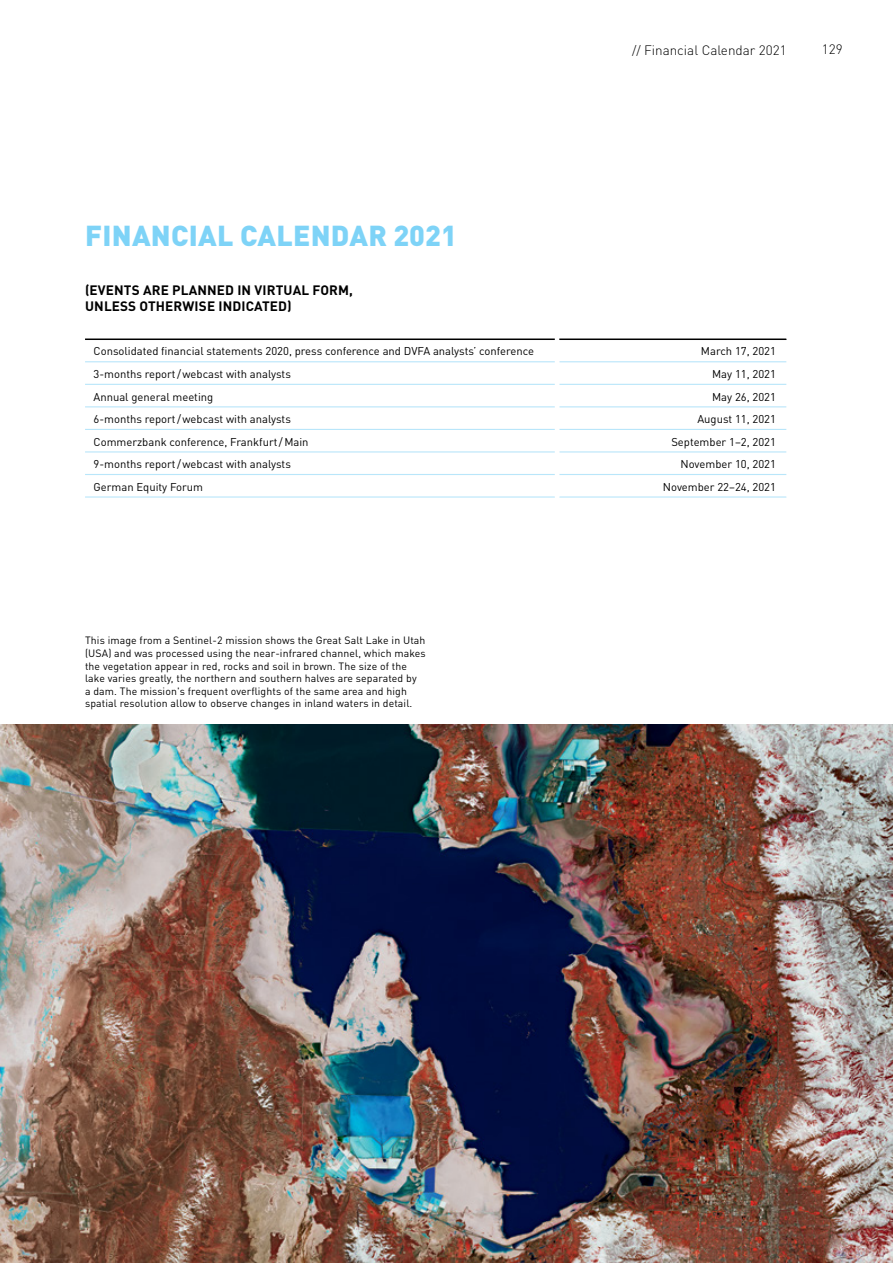
<style>
.page{position:relative;width:893px;height:1263px;background:#fff}
.page>*{position:absolute;margin:0;border:0;box-sizing:border-box;transform-origin:0 0}
.t1{font:900 28.5px "DIN Pro";letter-spacing:.01em;color:#7ed3f7}
.t2{font:700 13.5px/16.2px "DIN Pro";letter-spacing:.01em;color:#000}
.t3{font:300 13.5px "DIN Pro";color:#000}
.t4{font:11.25px "DIN Pro";color:#000}
.t5{font:10.5px/12.6px "DIN Pro";letter-spacing:.01em;color:#000}
.s1{font-size:12.75px}
</style>
<div class="page">
<hr style="left:559px;top:361px;width:227px;height:1px;background:#b9e6fa">
<hr style="left:559px;top:384px;width:227px;height:1px;background:#b9e6fa">
<hr style="left:559px;top:406px;width:227px;height:1px;background:#b9e6fa">
<hr style="left:559px;top:429px;width:227px;height:1px;background:#b9e6fa">
<hr style="left:559px;top:451px;width:227px;height:1px;background:#b9e6fa">
<hr style="left:559px;top:474px;width:227px;height:1px;background:#b9e6fa">
<hr style="left:559px;top:496px;width:227px;height:2px;background:#b9e6fa">
<hr style="left:85px;top:361px;width:470px;height:1px;background:#b9e6fa">
<hr style="left:85px;top:384px;width:470px;height:1px;background:#b9e6fa">
<hr style="left:85px;top:406px;width:470px;height:1px;background:#b9e6fa">
<hr style="left:85px;top:429px;width:470px;height:1px;background:#b9e6fa">
<hr style="left:85px;top:451px;width:470px;height:1px;background:#b9e6fa">
<hr style="left:85px;top:474px;width:470px;height:1px;background:#b9e6fa">
<hr style="left:85px;top:496px;width:470px;height:2px;background:#b9e6fa">
<hr style="left:559px;top:338px;width:227px;height:2px;background:#000">
<hr style="left:85px;top:338px;width:470px;height:2px;background:#000">
<img style="left:0;top:724px;width:893px;height:539px">
<p class="t3" style="left:632px;top:41px;width:156px"><span class="s1">//</span> Financial Calendar 2021</p>
<p class="t3" style="left:822px;top:40px;width:22px">129</p>
<h1 class="t1" style="left:85px;top:216px;width:373px">FINANCIAL CALENDAR 2021</h1>
<p class="t2" style="left:85px;top:282px;width:269px">(EVENTS ARE PLANNED IN VIRTUAL FORM,<br>UNLESS OTHERWISE INDICATED)</p>
<p class="t4" style="left:94px;top:344px;width:442px">Consolidated financial statements 2020, press conference and DVFA analysts’ conference</p>
<p class="t4" style="left:701px;top:344px;width:77px">March 17, 2021</p>
<p class="t4" style="left:94px;top:366px;width:199px">3-months report/webcast with analysts</p>
<p class="t4" style="left:712px;top:366px;width:65px">May 11, 2021</p>
<p class="t4" style="left:94px;top:389px;width:121px">Annual general meeting</p>
<p class="t4" style="left:712px;top:389px;width:65px">May 26, 2021</p>
<p class="t4" style="left:94px;top:411px;width:199px">6-months report/webcast with analysts</p>
<p class="t4" style="left:697px;top:411px;width:80px">August 11, 2021</p>
<p class="t4" style="left:94px;top:434px;width:217px">Commerzbank conference, Frankfurt/Main</p>
<p class="t4" style="left:671px;top:434px;width:106px">September 1−2, 2021</p>
<p class="t4" style="left:94px;top:456px;width:199px">9-months report/webcast with analysts</p>
<p class="t4" style="left:681px;top:456px;width:97px">November 10, 2021</p>
<p class="t4" style="left:94px;top:479px;width:111px">German Equity Forum</p>
<p class="t4" style="left:663px;top:479px;width:115px">November 22−24, 2021</p>
<p class="t5" style="left:85px;top:634px;width:342px">This image from a Sentinel-2 mission shows the Great Salt Lake in Utah (USA) and was processed using the near-infrared channel, which makes the vegetation appear in red, rocks and soil in brown. The size of the lake varies greatly, the northern and southern halves are separated by<br>a dam. The mission's frequent overflights of the same area and high spatial resolution allow to observe changes in inland waters in detail.</p>
</div>
